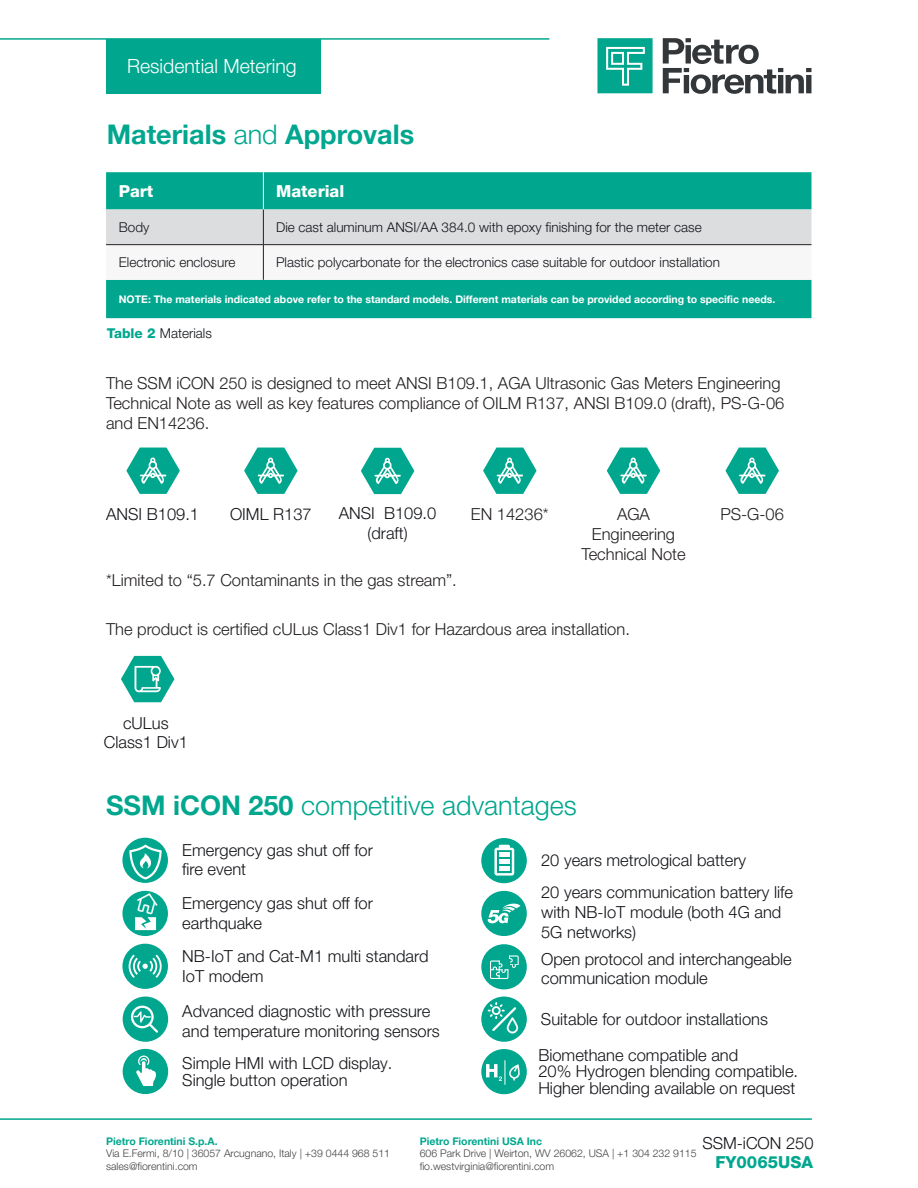
<style>
.page{position:relative;width:918px;height:1188px;background:#fff}
.page>*{position:absolute;margin:0;border:0;box-sizing:border-box;transform-origin:0 0}
.Titoletto{font:300 27px "Helvetica Neue LT Pro";color:#00a78e}
.Titoletto-2{font:700 27px "Helvetica Neue LT Pro";color:#00a78e}
.t1{font:300 19.5px "Helvetica Neue LT Pro";color:#fff}
.bullet_non_puntato{font:300 16.5px/19.8px "Helvetica Neue LT Pro";color:#121418}
.Testo{font:300 16.5px/19.8px "Helvetica Neue LT Pro";color:#231f20;text-align:center}
.Testo-2{font:300 16.5px/16.5px "Helvetica Neue LT Pro";color:#121418}
.titoli_tabella_bianc{font:800 16.5px "Helvetica Neue LT Pro";color:#fff}
.testo_sciolto{font:300 16.5px "Helvetica Neue LT Pro";color:#121418}
.titoletto_technische{font:800 16.5px "Helvetica Neue LT Pro";color:#00a78e}
.testo_tabella{font:300 13.5px "Helvetica Neue LT Pro";color:#121418}
.t2{font:300 10.5px/12.6px "Helvetica Neue LT Pro";color:#414243}
.testo_tabella-2{font:700 10.5px "Helvetica Neue LT Pro";color:#fff}
.t3{font:700 10.5px "Helvetica Neue LT Pro";color:#00a78e}
.s1{font-weight:300}
.s2{font-weight:800;color:#00a78e}
.s3{font-weight:700}
</style>
<div class="page">
<hr style="left:0;top:38px;width:549px;height:2px;background:#00a78e">
<hr style="left:0;top:1118px;width:812px;height:2px;background:#00a78e">
<svg style="left:663px;top:38px;width:148px;height:56px"></svg>
<svg style="left:597px;top:38px;width:56px;height:55px;background:#29b5a0"></svg>
<div style="left:106px;top:39px;width:214px;height:55px;background:#00a78e"></div>
<svg style="left:126px;top:448px;width:54px;height:46px"></svg>
<svg style="left:244px;top:448px;width:54px;height:46px"></svg>
<svg style="left:483px;top:448px;width:54px;height:46px"></svg>
<svg style="left:607px;top:448px;width:53px;height:46px"></svg>
<svg style="left:725px;top:448px;width:54px;height:46px"></svg>
<svg style="left:121px;top:656px;width:53px;height:46px"></svg>
<div style="left:106px;top:172px;width:705px;height:146px;background:#00a78e"></div>
<svg style="left:106px;top:210px;width:705px;height:70px"></svg>
<hr style="left:263px;top:172px;width:1px;height:38px;background:#fff">
<hr style="left:263px;top:210px;width:1px;height:34px;background:#231f20">
<hr style="left:106px;top:244px;width:157px;height:1px;background:#231f20">
<hr style="left:263px;top:244px;width:548px;height:1px;background:#231f20">
<hr style="left:263px;top:245px;width:1px;height:35px;background:#231f20">
<div style="left:481px;top:944px;width:46px;height:45px;background:#00a78e;border-radius:50%"></div>
<svg style="left:490px;top:955px;width:29px;height:24px"></svg>
<div style="left:122px;top:891px;width:46px;height:45px;background:#00a78e;border-radius:50%"></div>
<svg style="left:135px;top:893px;width:22px;height:37px"></svg>
<div style="left:481px;top:838px;width:46px;height:45px;background:#00a78e;border-radius:50%"></div>
<svg style="left:494px;top:845px;width:20px;height:31px"></svg>
<hr style="left:499px;top:867px;width:11px;height:4px;background:#fff">
<div style="left:499px;top:859px;width:11px;height:5px;background:#fff"></div>
<div style="left:499px;top:852px;width:11px;height:5px;background:#fff"></div>
<div style="left:122px;top:838px;width:46px;height:45px;background:#00a78e;border-radius:50%"></div>
<svg style="left:129px;top:845px;width:33px;height:35px"></svg>
<div style="left:481px;top:1049px;width:46px;height:45px;background:#00a78e;border-radius:50%"></div>
<svg style="left:486px;top:1060px;width:34px;height:25px"></svg>
<div style="left:481px;top:997px;width:46px;height:45px;background:#00a78e;border-radius:50%"></div>
<svg style="left:488px;top:1003px;width:30px;height:30px"></svg>
<div style="left:123px;top:1049px;width:45px;height:45px;background:#00a78e;border-radius:50%"></div>
<svg style="left:136px;top:1056px;width:20px;height:30px"></svg>
<div style="left:481px;top:891px;width:46px;height:45px;background:#00a78e;border-radius:50%"></div>
<svg style="left:488px;top:903px;width:32px;height:20px"></svg>
<div style="left:122px;top:944px;width:46px;height:45px;background:#00a78e;border-radius:50%"></div>
<svg style="left:128px;top:954px;width:34px;height:24px"></svg>
<div style="left:123px;top:997px;width:45px;height:45px;background:#00a78e;border-radius:50%"></div>
<svg style="left:131px;top:1006px;width:35px;height:27px"></svg>
<svg style="left:361px;top:448px;width:53px;height:46px"></svg>
<p class="t1" style="left:127px;top:54px;width:171px">Residential Metering</p>
<p class="Titoletto-2" style="left:107px;top:118px;width:309px">Materials <span class="s1">and</span> Approvals</p>
<p class="titoli_tabella_bianc" style="left:119px;top:181px;width:36px">Part</p>
<p class="titoli_tabella_bianc" style="left:276px;top:181px;width:70px">Material</p>
<p class="testo_tabella" style="left:119px;top:219px;width:32px">Body</p>
<p class="testo_tabella" style="left:276px;top:219px;width:427px">Die cast aluminum ANSI/AA 384.0 with epoxy finishing for the meter case</p>
<p class="testo_tabella" style="left:119px;top:254px;width:118px">Electronic enclosure</p>
<p class="testo_tabella" style="left:276px;top:254px;width:445px">Plastic polycarbonate for the electronics case suitable for outdoor installation</p>
<p class="testo_tabella-2" style="left:119px;top:293px;width:658px">NOTE: The materials indicated above refer to the standard models. Different materials can be provided according to specific needs.</p>
<p class="testo_tabella" style="left:107px;top:325px;width:107px"><span class="s2">Table 2</span> Materials</p>
<p class="Testo" style="left:106px;top:373px;width:680px;text-align:left">The SSM iCON 250 is designed to meet ANSI B109.1, AGA Ultrasonic Gas Meters Engineering<br>Technical Note as well as key features compliance of OILM R137, ANSI B109.0 (draft), PS-G-06 and EN14236.</p>
<p class="bullet_non_puntato" style="left:339px;top:503px;width:99px;text-align:center">ANSI B109.0 (draft)</p>
<p class="bullet_non_puntato" style="left:106px;top:504px;width:94px">ANSI B109.1</p>
<p class="Testo" style="left:720px;top:504px;width:65px">PS-G-06</p>
<p class="bullet_non_puntato" style="left:230px;top:504px;width:83px">OIML R137</p>
<p class="Testo" style="left:471px;top:504px;width:79px">EN 14236*</p>
<p class="Testo" style="left:581px;top:504px;width:106px">AGA<br>Engineering<br>Technical Note</p>
<p class="Testo" style="left:106px;top:570px;width:352px">*Limited to “5.7 Contaminants in the gas stream”.</p>
<p class="Testo" style="left:106px;top:619px;width:525px">The product is certified cULus Class1 Div1 for Hazardous area installation.</p>
<p class="bullet_non_puntato" style="left:123px;top:712px;width:47px">cULus</p>
<p class="bullet_non_puntato" style="left:104px;top:732px;width:86px">Class1 Div1</p>
<p class="Titoletto" style="left:106px;top:789px;width:472px"><span class="s3">SSM iCON 250</span> competitive advantages</p>
<p class="bullet_non_puntato" style="left:182px;top:840px;width:192px">Emergency gas shut off for fire event</p>
<p class="bullet_non_puntato" style="left:182px;top:893px;width:192px">Emergency gas shut off for earthquake</p>
<p class="bullet_non_puntato" style="left:541px;top:849px;width:207px">20 years metrological battery</p>
<p class="bullet_non_puntato" style="left:541px;top:882px;width:253px">20 years communication battery life with NB-IoT module (both 4G and<br>5G networks)</p>
<p class="bullet_non_puntato" style="left:182px;top:946px;width:248px">NB-IoT and Cat-M1 multi standard<br>IoT modem</p>
<p class="bullet_non_puntato" style="left:182px;top:1001px;width:259px">Advanced diagnostic with pressure and temperature monitoring sensors</p>
<p class="bullet_non_puntato" style="left:541px;top:1009px;width:229px">Suitable for outdoor installations</p>
<p class="bullet_non_puntato" style="left:541px;top:949px;width:252px">Open protocol and interchangeable communication module</p>
<p class="Testo-2" style="left:182px;top:1055px;width:212px">Simple HMI with LCD display.<br>Single button operation</p>
<p class="t3" style="left:106px;top:1134px;width:113px">Pietro Fiorentini S.p.A.</p>
<p class="t2" style="left:106px;top:1147px;width:285px">Via E.Fermi, 8/10 | 36057 Arcugnano, Italy | +39 0444 968 511 sales@fiorentini.com</p>
<p class="Testo-2" style="left:538px;top:1046px;width:261px">Biomethane compatible and<br>20% Hydrogen blending compatible.<br>Higher blending available on request</p>
<p class="testo_sciolto" style="left:702px;top:1133px;width:113px">SSM-iCON 250</p>
<p class="titoletto_technische" style="left:715px;top:1152px;width:99px">FY0065USA</p>
<p class="t3" style="left:420px;top:1134px;width:124px">Pietro Fiorentini USA Inc</p>
<p class="t2" style="left:420px;top:1147px;width:278px">606 Park Drive | Weirton, WV 26062, USA | +1 304 232 9115 fio.westvirginia@fiorentini.com</p>
</div>
